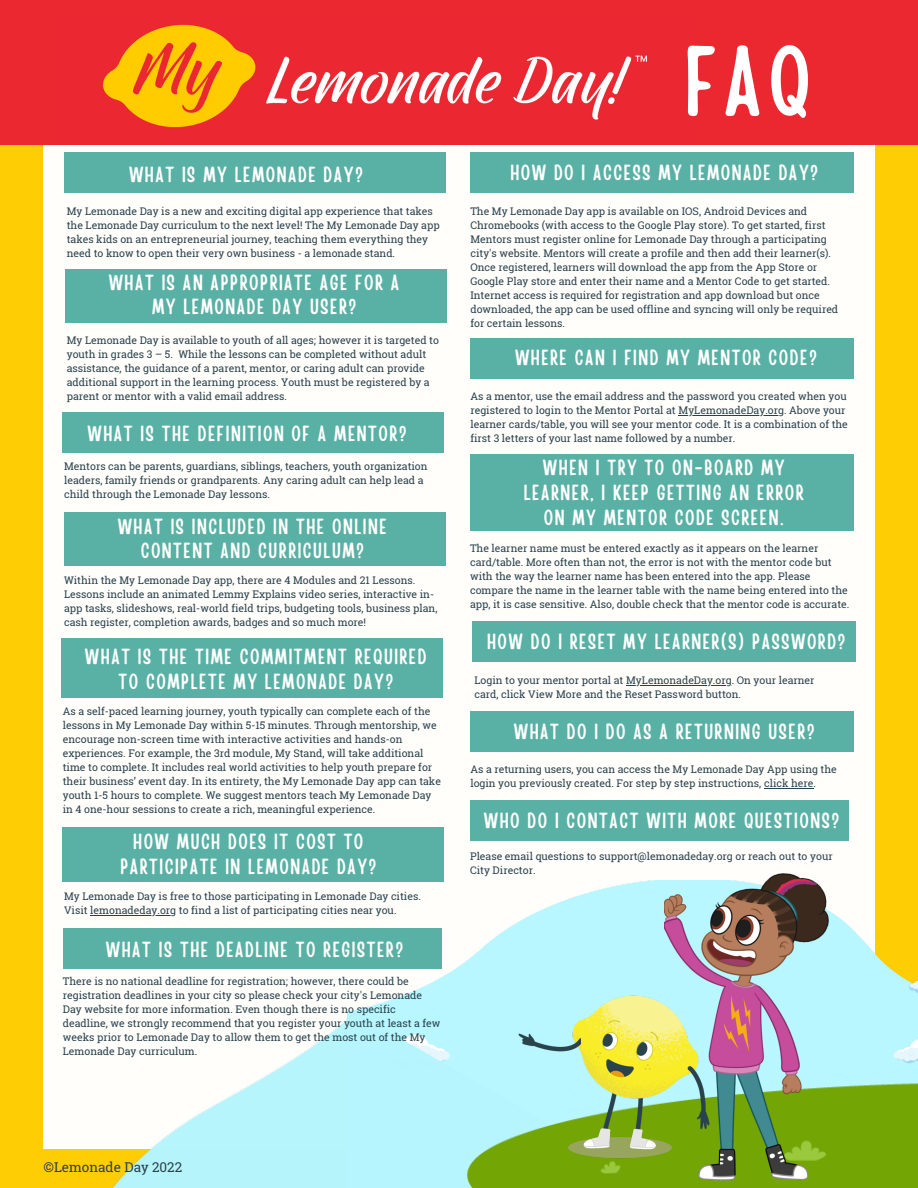
<style>
.page{position:relative;width:918px;height:1188px;background:#ffcd04}
.page>*{position:absolute;margin:0;border:0;box-sizing:border-box;transform-origin:0 0}
.t1{font:98.1px "Handy Casual Condensed";color:#fff}
.t2{font:21.75px/24.8px "Handy Casual Condensed";letter-spacing:.07em;color:#fff;text-align:center}
.t3{font:21.75px/24.8px "Handy Casual Condensed";letter-spacing:.07em;color:#fffefb;text-align:center}
.t4{font:13.5px "Roboto Slab";color:#28414b}
.t5{font:10.5px/14px "Roboto Slab";color:#28414b}
</style>
<div class="page">
<div style="left:44px;top:144px;width:831px;height:1005px;background:#fffefb"></div>
<div style="left:0;top:0;width:918px;height:144px;background:#eb2730"></div>
<img style="left:103px;top:24px;width:544px;height:104px">
<div style="left:64px;top:153px;width:381px;height:40px;background:#58b1a4"></div>
<div style="left:61px;top:639px;width:382px;height:59px;background:#58b1a4"></div>
<div style="left:65px;top:269px;width:382px;height:54px;background:#58b1a4"></div>
<div style="left:64px;top:512px;width:381px;height:53px;background:#58b1a4"></div>
<div style="left:470px;top:153px;width:384px;height:40px;background:#58b1a4"></div>
<div style="left:470px;top:338px;width:384px;height:40px;background:#58b1a4"></div>
<img style="left:892px;top:970px;width:26px;height:109px">
<img style="left:43px;top:873px;width:849px;height:315px">
<div style="left:63px;top:827px;width:381px;height:55px;background:#58b1a4"></div>
<hr style="left:90px;top:915px;width:86px;height:1px;background:#28414b">
<hr style="left:679px;top:415px;width:105px;height:1px;background:#28414b">
<div style="left:470px;top:455px;width:383px;height:76px;background:#58b1a4"></div>
<div style="left:63px;top:928px;width:378px;height:40px;background:#58b1a4"></div>
<img style="left:459px;top:1079px;width:459px;height:109px">
<img style="left:664px;top:873px;width:164px;height:308px">
<img style="left:519px;top:994px;width:191px;height:166px">
<div style="left:472px;top:621px;width:384px;height:40px;background:#58b1a4"></div>
<hr style="left:626px;top:685px;width:106px;height:1px;background:#28414b">
<div style="left:470px;top:711px;width:384px;height:41px;background:#58b1a4"></div>
<hr style="left:764px;top:788px;width:50px;height:1px;background:#28414b">
<div style="left:63px;top:412px;width:381px;height:41px;background:#58b1a4"></div>
<div style="left:470px;top:800px;width:379px;height:40px;background:#58b1a4"></div>
<h2 class="t2" style="left:129px;top:160px;width:235px">WHAT IS MY LEMONADE DAY?</h2>
<p class="t5" style="left:67px;top:203px;width:375px">My Lemonade Day is a new and exciting digital app experience that takes the Lemonade Day curriculum to the next level! The My Lemonade Day app takes kids on an entrepreneurial journey, teaching them everything they need to know to open their very own business - a lemonade stand.</p>
<h2 class="t2" style="left:109px;top:269px;width:292px">WHAT IS AN APPROPRIATE AGE FOR A<br>MY LEMONADE DAY USER?</h2>
<p class="t5" style="left:67px;top:333px;width:374px">My Lemonade Day is available to youth of all ages; however it is targeted to youth in grades 3 – 5. While the lessons can be completed without adult assistance, the guidance of a parent, mentor, or caring adult can provide additional support in the learning process. Youth must be registered by a parent or mentor with a valid email address.</p>
<h2 class="t2" style="left:88px;top:420px;width:320px">WHAT IS THE DEFINITION OF A MENTOR?</h2>
<p class="t5" style="left:64px;top:459px;width:365px">Mentors can be parents, guardians, siblings, teachers, youth organization leaders, family friends or grandparents. Any caring adult can help lead a child through the Lemonade Day lessons.</p>
<h2 class="t3" style="left:118px;top:513px;width:271px">WHAT IS INCLUDED IN THE ONLINE<br>CONTENT AND CURRICULUM?</h2>
<p class="t5" style="left:64px;top:573px;width:375px">Within the My Lemonade Day app, there are 4 Modules and 21 Lessons.<br>Lessons include an animated Lemmy Explains video series, interactive in&shy;app tasks, slideshows, real-world field trips, budgeting tools, business plan, cash register, completion awards, badges and so much more!</p>
<h2 class="t2" style="left:85px;top:643px;width:343px">WHAT IS THE TIME COMMITMENT REQUIRED<br>TO COMPLETE MY LEMONADE DAY?</h2>
<p class="t5" style="left:63px;top:704px;width:380px">As a self-paced learning journey, youth typically can complete each of the lessons in My Lemonade Day within 5-15 minutes. Through mentorship, we encourage non-screen time with interactive activities and hands-on experiences. For example, the 3rd module, My Stand, will take additional time to complete. It includes real world activities to help youth prepare for their business’ event day. In its entirety, the My Lemonade Day app can take youth 1-5 hours to complete. We suggest mentors teach My Lemonade Day in 4 one-hour sessions to create a rich, meaningful experience.</p>
<h2 class="t2" style="left:120px;top:828px;width:257px">HOW MUCH DOES IT COST TO<br>PARTICIPATE IN LEMONADE DAY?</h2>
<p class="t5" style="left:64px;top:889px;width:358px">My Lemonade Day is free to those participating in Lemonade Day cities.<br>Visit lemonadeday.org to find a list of participating cities near you.</p>
<h2 class="t3" style="left:106px;top:936px;width:299px">WHAT IS THE DEADLINE TO REGISTER?</h2>
<p class="t5" style="left:63px;top:974px;width:379px">There is no national deadline for registration; however, there could be registration deadlines in your city so please check your city's Lemonade Day website for more information. Even though there is no specific deadline, we strongly recommend that you register your youth at least a few weeks prior to Lemonade Day to allow them to get the most out of the My Lemonade Day curriculum.</p>
<h1 class="t1" style="left:685px;top:17px;width:128px">FAQ</h1>
<h2 class="t2" style="left:510px;top:159px;width:309px">HOW DO I ACCESS MY LEMONADE DAY?</h2>
<p class="t5" style="left:470px;top:203px;width:369px">The My Lemonade Day app is available on IOS, Android Devices and Chromebooks (with access to the Google Play store). To get started, first Mentors must register online for Lemonade Day through a participating city's website. Mentors will create a profile and then add their learner(s).<br>Once registered, learners will download the app from the App Store or Google Play store and enter their name and a Mentor Code to get started.<br>Internet access is required for registration and app download but once downloaded, the app can be used offline and syncing will only be required for certain lessons.</p>
<h2 class="t2" style="left:515px;top:344px;width:303px">WHERE CAN I FIND MY MENTOR CODE?</h2>
<p class="t5" style="left:470px;top:389px;width:379px">As a mentor, use the email address and the password you created when you registered to login to the Mentor Portal at MyLemonadeDay.org. Above your learner cards/table, you will see your mentor code. It is a combination of the first 3 letters of your last name followed by a number.</p>
<h2 class="t2" style="left:524px;top:454px;width:281px">WHEN I TRY TO ON-BOARD MY<br>LEARNER, I KEEP GETTING AN ERROR<br>ON MY MENTOR CODE SCREEN.</h2>
<p class="t5" style="left:470px;top:541px;width:381px">The learner name must be entered exactly as it appears on the learner card/table. More often than not, the error is not with the mentor code but with the way the learner name has been entered into the app. Please compare the name in the learner table with the name being entered into the app, it is case sensitive. Also, double check that the mentor code is accurate.</p>
<h2 class="t2" style="left:487px;top:628px;width:360px">HOW DO I RESET MY LEARNER(S) PASSWORD?</h2>
<p class="t5" style="left:475px;top:673px;width:342px">Login to your mentor portal at MyLemonadeDay.org. On your learner card, click View More and the Reset Password button.</p>
<h2 class="t2" style="left:514px;top:718px;width:302px">WHAT DO I DO AS A RETURNING USER?</h2>
<p class="t5" style="left:470px;top:762px;width:368px">As a returning users, you can access the My Lemonade Day App using the login you previously created. For step by step instructions, click here.</p>
<h2 class="t2" style="left:484px;top:807px;width:357px">WHO DO I CONTACT WITH MORE QUESTIONS?</h2>
<p class="t5" style="left:470px;top:849px;width:364px">Please email questions to support@lemonadeday.org or reach out to your<br>City Director.</p>
<p class="t4" style="left:44px;top:1158px;width:140px">©Lemonade Day 2022</p>
</div>
